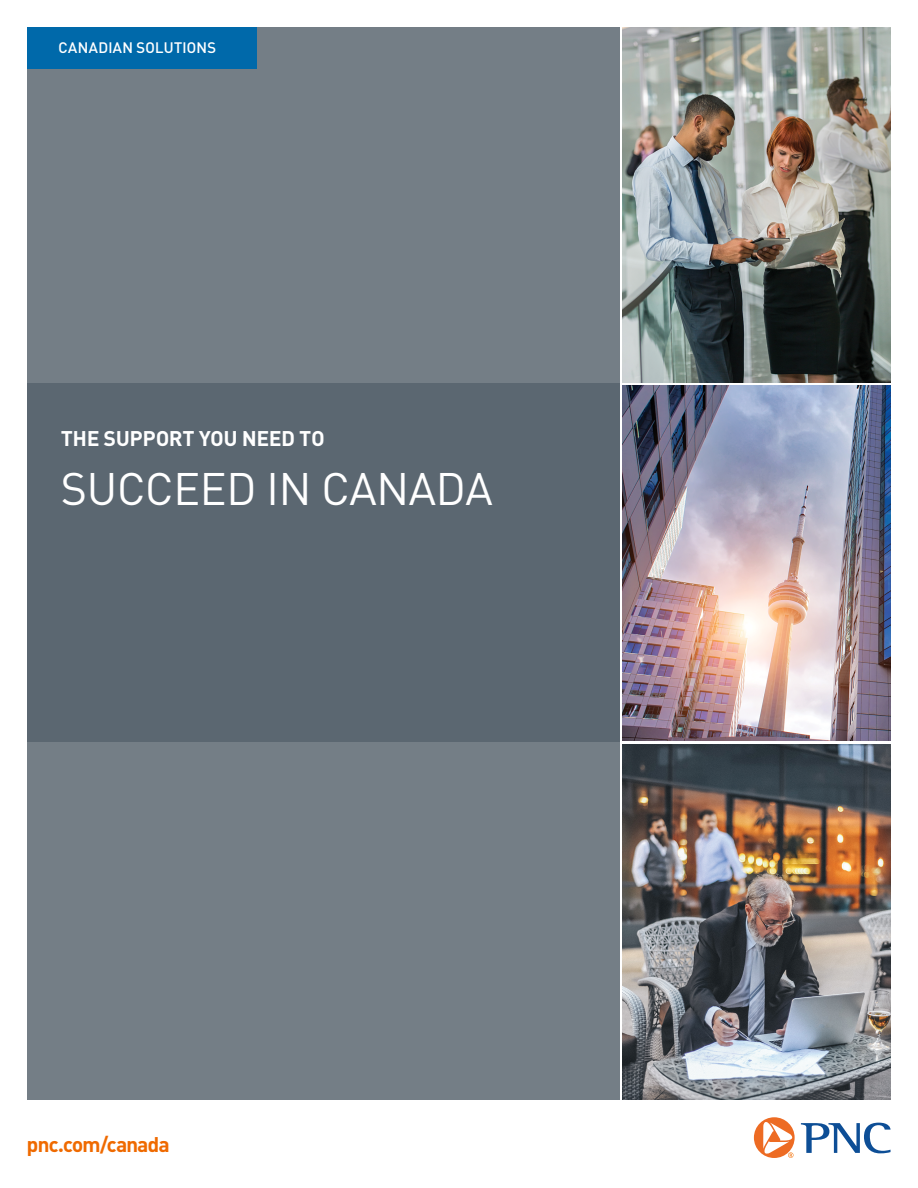
<style>
.page{position:relative;width:918px;height:1188px;background:#fff}
.page>*{position:absolute;margin:0;border:0;box-sizing:border-box;transform-origin:0 0}
.t1{font:45px "PNC Brand";letter-spacing:.01em;color:#fff}
.t2{font:700 21px "PNC Brand";letter-spacing:.005em;color:#fff}
.t3{font:700 21px "PNC Brand";letter-spacing:-.025em;color:#ef6a00}
.t4{font:500 15px "PNC Brand";letter-spacing:.025em;color:#fff}
</style>
<div class="page">
<div style="left:27px;top:27px;width:592px;height:373px;background:#747e86"></div>
<div style="left:27px;top:716px;width:592px;height:384px;background:#747e86"></div>
<img style="left:623px;top:27px;width:268px;height:355px">
<img style="left:623px;top:386px;width:268px;height:355px">
<img style="left:623px;top:744px;width:268px;height:356px">
<div style="left:27px;top:384px;width:592px;height:358px;background:#5b6771"></div>
<div style="left:27px;top:27px;width:229px;height:41px;background:#0069aa"></div>
<svg style="left:801px;top:1123px;width:90px;height:30px"></svg>
<svg style="left:754px;top:1117px;width:41px;height:41px"></svg>
<p class="t4" style="left:59px;top:38px;width:159px">CANADIAN SOLUTIONS</p>
<h1 class="t2" style="left:61px;top:425px;width:265px">THE SUPPORT YOU NEED TO</h1>
<h1 class="t1" style="left:61px;top:461px;width:433px">SUCCEED IN CANADA</h1>
<p class="t3" style="left:27px;top:1131px;width:144px">pnc.com/canada</p>
</div>
